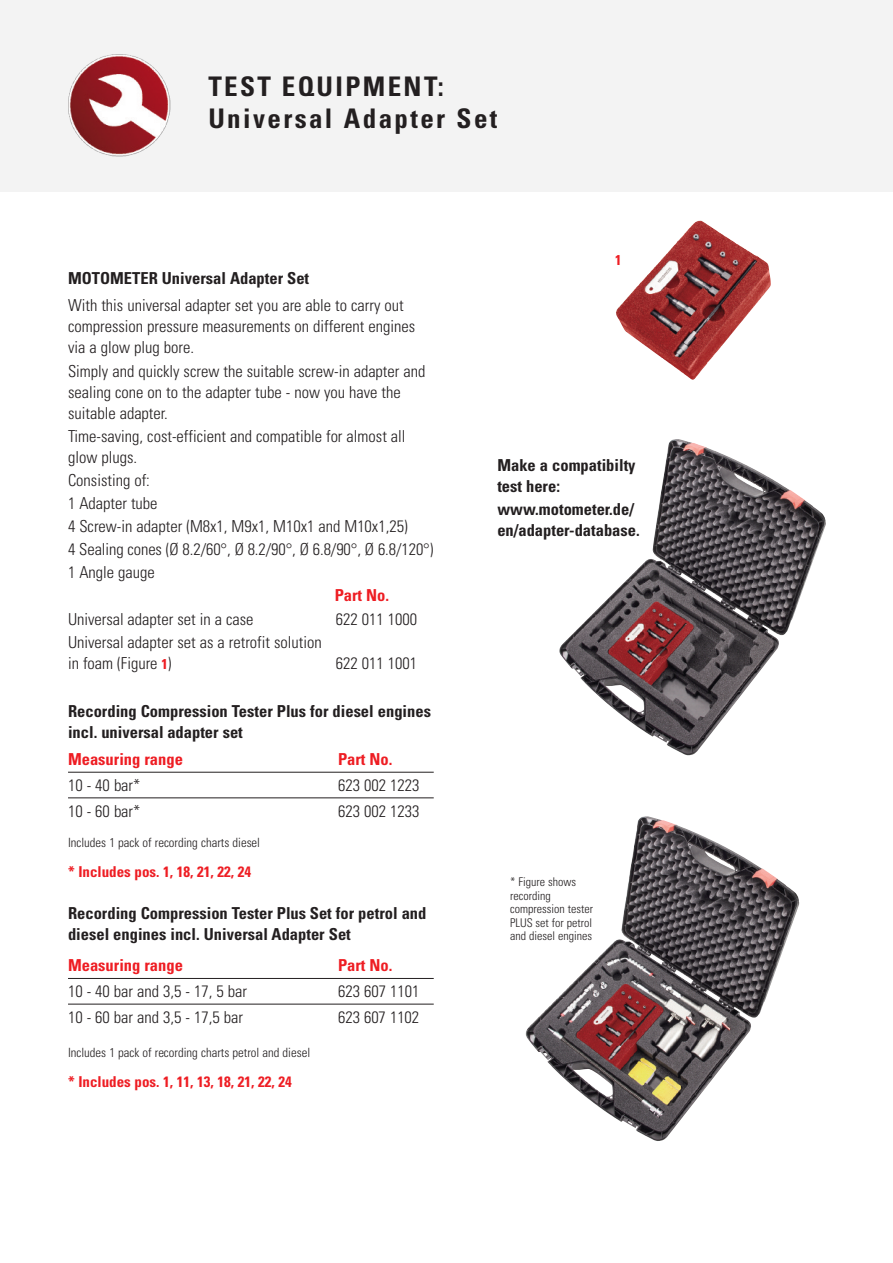
<style>
.page{position:relative;width:893px;height:1263px;background:#fff}
.page>*{position:absolute;margin:0;border:0;box-sizing:border-box;transform-origin:0 0}
.t1{font:700 condensed 27px/31.5px "Univers LT";letter-spacing:.09em;color:#231f20}
.t2{font:300 condensed 16.5px/21px "Univers LT";color:#231f20}
.t3{font:700 condensed 16.5px/21px "Univers LT";color:#231f20}
.t4{font:700 condensed 16.5px "Univers LT";color:#ee1d23}
.t5{font:700 condensed 15px "Univers LT";color:#ee1d23}
.t6{font:700 condensed 14.25px "Univers LT";color:#ee1d23}
.t7{font:300 condensed 12.75px "Univers LT";color:#231f20}
.t8{font:300 condensed 12px/13.5px "Univers LT";color:#231f20}
.s1{font-weight:700;font-size:14.25px;color:#ee1d23}
</style>
<div class="page">
<img style="left:559px;top:439px;width:267px;height:317px">
<div style="left:0;top:0;width:893px;height:191px;background:#f3f3f3"></div>
<img style="left:616px;top:298px;width:85px;height:82px">
<img style="left:525px;top:816px;width:274px;height:325px">
<img style="left:68px;top:54px;width:102px;height:102px">
<hr style="left:68px;top:772px;width:366px;height:1px;background:#231f20">
<hr style="left:68px;top:797px;width:366px;height:1px;background:#231f20">
<hr style="left:68px;top:978px;width:366px;height:1px;background:#231f20">
<hr style="left:68px;top:1004px;width:366px;height:1px;background:#231f20">
<h1 class="t1" style="left:208px;top:71px;width:291px">TEST EQUIPMENT:<br>Universal Adapter Set</h1>
<p class="t6" style="left:615px;top:252px;width:8px">1</p>
<p class="t3" style="left:68px;top:268px;width:243px">MOTOMETER Universal Adapter Set</p>
<p class="t2" style="left:68px;top:295px;width:349px">With this universal adapter set you are able to carry out compression pressure measurements on different engines via a glow plug bore.</p>
<p class="t2" style="left:68px;top:360px;width:359px">Simply and quickly screw the suitable screw-in adapter and sealing cone on to the adapter tube - now you have the suitable adapter.</p>
<p class="t2" style="left:68px;top:425px;width:339px">Time-saving, cost-efficient and compatible for almost all glow plugs.</p>
<p class="t2" style="left:68px;top:468px;width:367px;line-height:23.1px">Consisting of:<br>1 Adapter tube<br>4 Screw-in adapter (M8x1, M9x1, M10x1 and M10x1,25)<br>4 Sealing cones (Ø 8.2/60°, Ø 8.2/90°, Ø 6.8/90°, Ø 6.8/120°)<br>1 Angle gauge</p>
<p class="t4" style="left:335px;top:585px;width:56px">Part No.</p>
<p class="t2" style="left:68px;top:608px;width:187px">Universal adapter set in a case</p>
<p class="t2" style="left:336px;top:608px;width:83px">622 011 1000</p>
<p class="t2" style="left:68px;top:631px;width:255px">Universal adapter set as a retrofit solution in foam (Figure <span class="s1">1</span>)</p>
<p class="t2" style="left:336px;top:652px;width:83px">622 011 1001</p>
<p class="t3" style="left:68px;top:700px;width:364px">Recording Compression Tester Plus for diesel engines incl. universal adapter set</p>
<p class="t4" style="left:68px;top:749px;width:116px">Measuring range</p>
<p class="t4" style="left:338px;top:749px;width:56px">Part No.</p>
<p class="t2" style="left:68px;top:774px;width:74px">10 - 40 bar*</p>
<p class="t2" style="left:338px;top:774px;width:83px">623 002 1223</p>
<p class="t2" style="left:68px;top:800px;width:74px">10 - 60 bar*</p>
<p class="t2" style="left:338px;top:800px;width:83px">623 002 1233</p>
<p class="t7" style="left:68px;top:834px;width:194px">Includes 1 pack of recording charts diesel</p>
<p class="t5" style="left:68px;top:862px;width:185px">* Includes pos. 1, 18, 21, 22, 24</p>
<p class="t3" style="left:68px;top:902px;width:360px">Recording Compression Tester Plus Set for petrol and diesel engines incl. Universal Adapter Set</p>
<p class="t4" style="left:68px;top:955px;width:116px">Measuring range</p>
<p class="t4" style="left:338px;top:955px;width:56px">Part No.</p>
<p class="t2" style="left:68px;top:981px;width:181px">10 - 40 bar and 3,5 - 17, 5 bar</p>
<p class="t2" style="left:338px;top:981px;width:83px">623 607 1101</p>
<p class="t2" style="left:68px;top:1006px;width:177px">10 - 60 bar and 3,5 - 17,5 bar</p>
<p class="t2" style="left:338px;top:1006px;width:83px">623 607 1102</p>
<p class="t7" style="left:68px;top:1044px;width:244px">Includes 1 pack of recording charts petrol and diesel</p>
<p class="t5" style="left:68px;top:1072px;width:225px">* Includes pos. 1, 11, 13, 18, 21, 22, 24</p>
<p class="t3" style="left:497px;top:455px;width:140px">Make a compatibilty test here:</p>
<p class="t3" style="left:497px;top:499px;width:144px">www.motometer.de/ en/adapter-database.</p>
<p class="t8" style="left:510px;top:875px;width:84px">* Figure shows recording compression tester<br>PLUS set for petrol and diesel engines</p>
</div>
